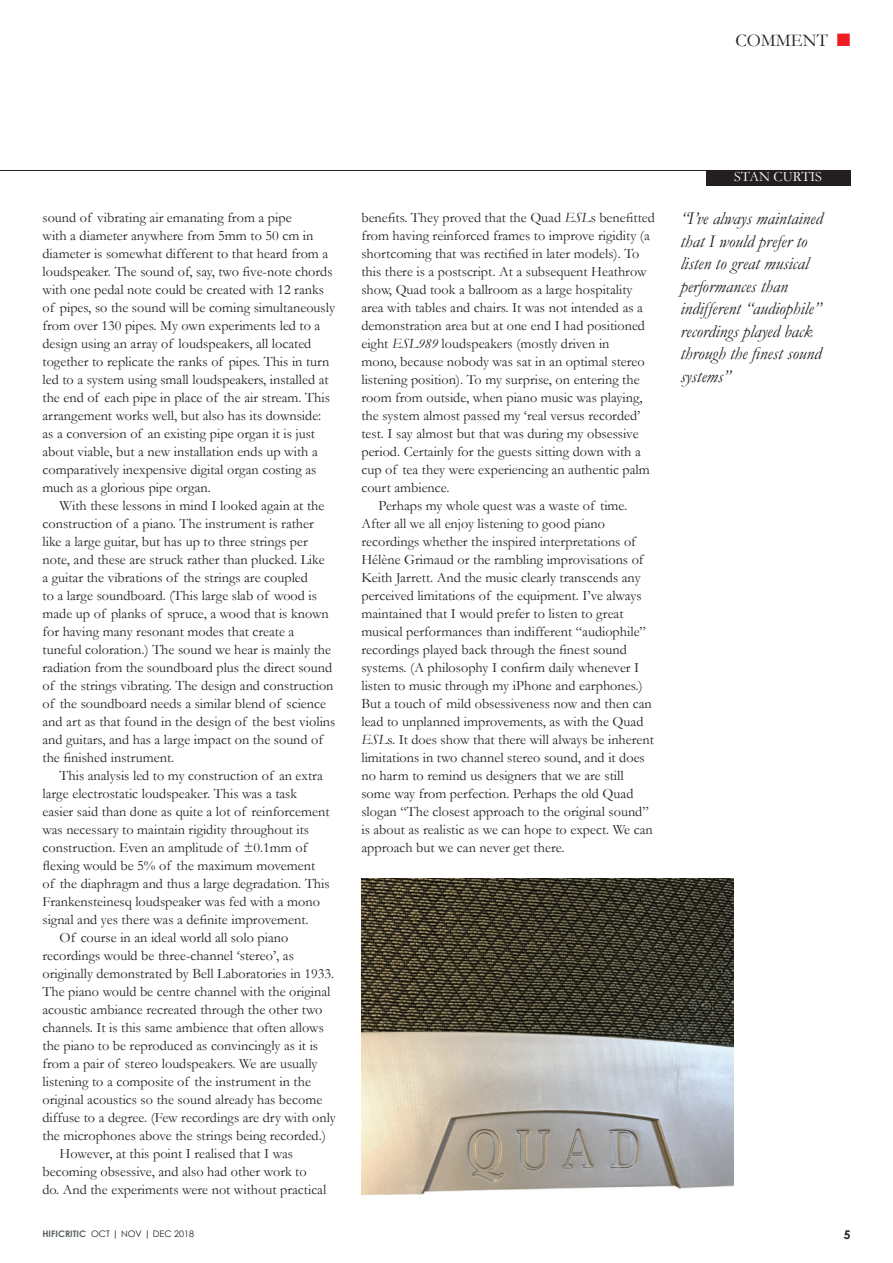
<style>
.page{position:relative;width:893px;height:1263px;background:#fff}
.page>*{position:absolute;margin:0;border:0;box-sizing:border-box;transform-origin:0 0}
.Body_text_AGP{font:italic 18px/22.5px "Garamond";color:#231f20}
.heading_3{font:18px "Garamond";color:#231f20}
.Body_text_AGP-2{font:14.25px/18px "Garamond";color:#231f20}
.Body_text_AGP-3{font:14.25px/18px "Garamond";color:#222}
.t1{font:14.25px "Garamond";color:#fff}
.t2{font:700 12px "Century Gothic";color:#231f20}
.t3{font:9px "Century Gothic";color:#231f20}
.s1{color:#ee1d23}
.s2{color:#231f20}
.s3{font-style:italic}
.s4{color:#222}
.s5{font-weight:700;color:#586064}
</style>
<div class="page">
<hr style="left:0;top:170px;width:850px;height:1px;background:#231f20">
<div style="left:706px;top:170px;width:144px;height:15px;background:#231f20"></div>
<img style="left:361px;top:878px;width:372px;height:317px">
<p class="heading_3" style="left:735px;top:30px;width:116px">COMMENT <span class="s1">■</span></p>
<p class="Body_text_AGP-2" style="left:43px;top:208px;width:294px">sound of vibrating air emanating from a pipe<br>with a diameter anywhere from 5mm to 50 cm in diameter is somewhat different to that heard from a loudspeaker. The sound of, say, two five-note chords with one pedal note could be created with 12 ranks of pipes, so the sound will be coming simultaneously from over 130 pipes. My own experiments led to a design using an array of loudspeakers, all located together to replicate the ranks of pipes. This in turn led to a system using small loudspeakers, installed at the end of each pipe in place of the air stream. This arrangement works well, but also has its downside: as a conversion of an existing pipe organ it is just about viable, but a new installation ends up with a comparatively inexpensive digital organ costing as much as a glorious pipe organ.</p>
<p class="Body_text_AGP-2" style="left:43px;top:496px;width:294px;text-indent:17px">With these lessons in mind I looked again at the construction of a piano. The instrument is rather like a large guitar, but has up to three strings per note, and these are struck rather than plucked. Like<br>a guitar the vibrations of the strings are coupled<br>to a large soundboard. (This large slab of wood is made up of planks of spruce, a wood that is known for having many resonant modes that create a tuneful coloration.) The sound we hear is mainly the radiation from the soundboard plus the direct sound of the strings vibrating. The design and construction of the soundboard needs a similar blend of science and art as that found in the design of the best violins and guitars, and has a large impact on the sound of the finished instrument.</p>
<p class="Body_text_AGP-2" style="left:43px;top:766px;width:289px;text-indent:17px">This analysis led to my construction of an extra large electrostatic loudspeaker. This was a task easier said than done as quite a lot of reinforcement was necessary to maintain rigidity throughout its construction. Even an amplitude of ±0.1mm of flexing would be 5% of the maximum movement of the diaphragm and thus a large degradation. This Frankensteinesq loudspeaker was fed with a mono signal and yes there was a definite improvement.</p>
<p class="Body_text_AGP-3" style="left:43px;top:928px;width:295px;text-indent:17px"><span class="s2">Of course in an ideal world all solo piano recordings would be three-channel ‘stereo’, as originally demonstrated by</span> Bell Laboratories in 1933.<br>The piano would be centre channel with the original acoustic ambiance recreated through the other two channels. It is this same ambience that often allows the piano to be reproduced as convincingly as it is from a pair of stereo loudspeakers. We are usually listening to a composite of the instrument in the original acoustics so the sound already has become diffuse to a degree. (Few recordings are dry with only the microphones above the strings being recorded.)</p>
<p class="Body_text_AGP-3" style="left:43px;top:1144px;width:285px;text-indent:17px">However, at this point I realised that I was becoming obsessive, and also had other work to do. And the experiments were not without practical</p>
<p class="Body_text_AGP-3" style="left:361px;top:208px;width:295px">benefits. They proved that the Quad <span class="s3">ESL</span>s benefitted from having reinforced frames to improve rigidity (a shortcoming that was rectified in later models). To this there is a postscript. At a subsequent Heathrow show, Quad took a ballroom as a large hospitality area with tables and chairs. It was not intended as a demonstration area but at one end I had positioned eight <span class="s3">ESL989</span> loudspeakers (mostly driven in<br>mono, because nobody was sat in an optimal stereo listening position). To my surprise, on entering the room from outside, when piano music was playing, the system almost passed my ‘real versus recorded’ test. I say almost but that was during my obsessive period. Certainly for the guests sitting down with a cup of tea they were experiencing an authentic palm court ambience.</p>
<p class="Body_text_AGP-2" style="left:361px;top:496px;width:294px;text-indent:17px"><span class="s4">Perhaps my whole quest was a waste of time.<br>After all we all enjoy listening to good piano recordings whether the inspired interpretations</span> of Hélène Grimaud <span class="s4">o</span>r the rambling improvisations of Keith Jarrett. And the music clearly transcends any perceived limitations of the equipment. I’ve always maintained that I would prefer to listen to great musical performances than indifferent “audiophile” recordings played back through the finest sound systems. (A philosophy I confirm daily whenever I listen to music through my iPhone and earphones.)<br>But a touch of mild obsessiveness now and then can lead to unplanned improvements, as with the Quad <span class="s3">ESL</span>s. It does show that there will always be inherent limitations in two channel stereo sound, and it does no harm to remind us designers that we are still some way from perfection. Perhaps the old Quad slogan “The closest approach to the original sound” is about as realistic as we can hope to expect. We can approach but we can never get there.</p>
<p class="t1" style="left:734px;top:168px;width:89px">STAN CURTIS</p>
<p class="Body_text_AGP" style="left:680px;top:207px;width:144px">“I’ve always maintained that I would prefer to listen to great musical performances than indifferent “audiophile” recordings played back through the finest sound systems”</p>
<p class="t3" style="left:43px;top:1228px;width:153px"><span class="s5">HIFICRITIC</span> OCT | NOV | DEC 2018</p>
<p class="t2" style="left:844px;top:1227px;width:8px">5</p>
</div>
